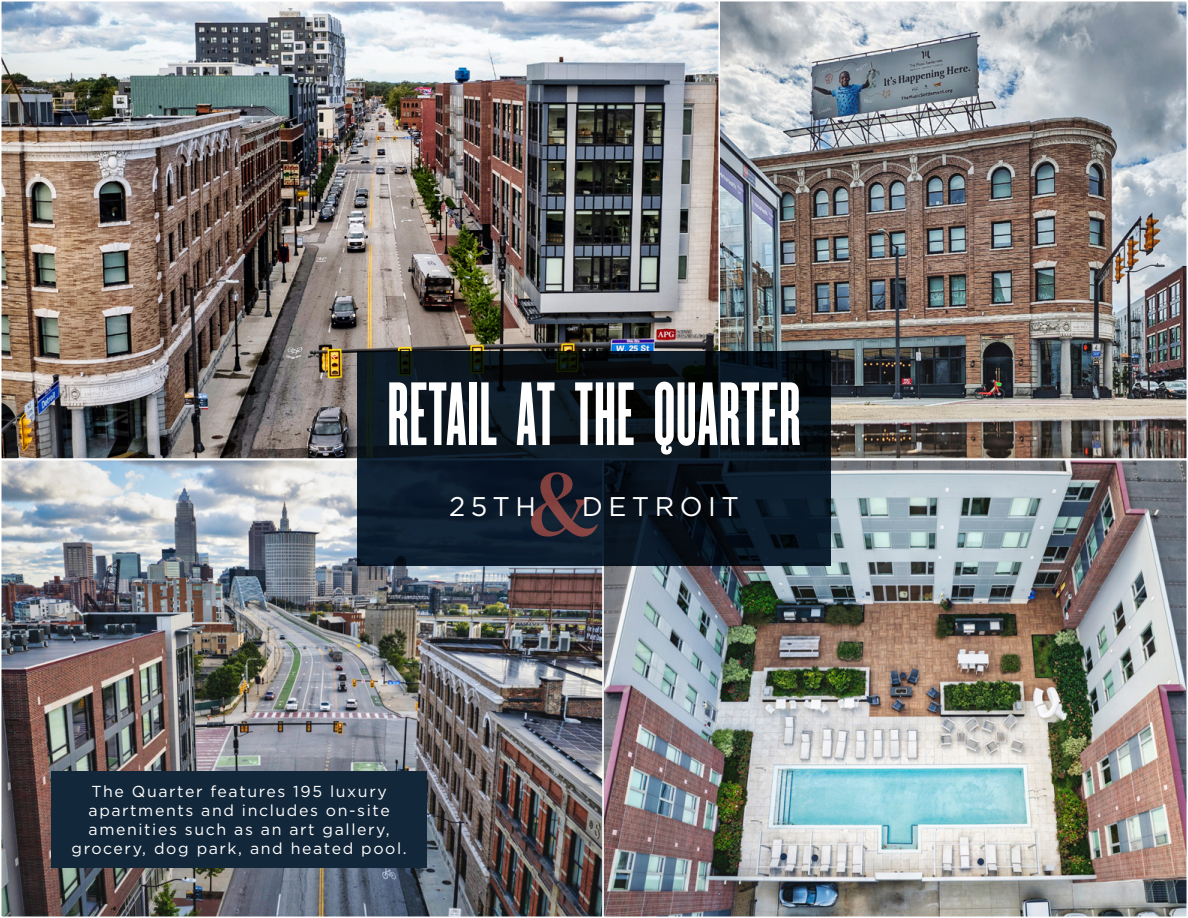
<style>
.page{position:relative;width:1188px;height:918px;background:#fff}
.page>*{position:absolute;margin:0;border:0;box-sizing:border-box;transform-origin:0 0}
.t1{font:500 88.8px "Blacker Display";color:#f76e5f}
.t2{font:78.3px "Champion Bantamweight";letter-spacing:.01em;color:#fff}
.t3{font:27px "Gotham";letter-spacing:.2em;color:#fff}
.t4{font:15.9px/19px "Gotham";letter-spacing:.1em;color:#fff;text-align:center}
</style>
<div class="page">
<img style="left:605px;top:462px;width:580px;height:453px">
<img style="left:3px;top:462px;width:598px;height:453px">
<img style="left:721px;top:3px;width:464px;height:454px">
<img style="left:3px;top:3px;width:714px;height:454px">
<div style="left:51px;top:771px;width:376px;height:96px;background:#13273a"></div>
<svg style="left:357px;top:352px;width:474px;height:214px;background:#0a1621"></svg>
<h2 class="t2" style="left:388px;top:357px;width:414px">RETAIL AT THE QUARTER</h2>
<h1 class="t1" style="left:529px;top:451px;width:71px">&amp;</h1>
<h3 class="t3" style="left:449px;top:489px;width:88px">25TH</h3>
<h3 class="t3" style="left:582px;top:489px;width:158px">DETROIT</h3>
<p class="t4" style="left:72px;top:781px;width:337px">The Quarter features 195 luxury apartments and includes on-site amenities such as an art gallery, grocery, dog park, and heated pool.</p>
</div>
